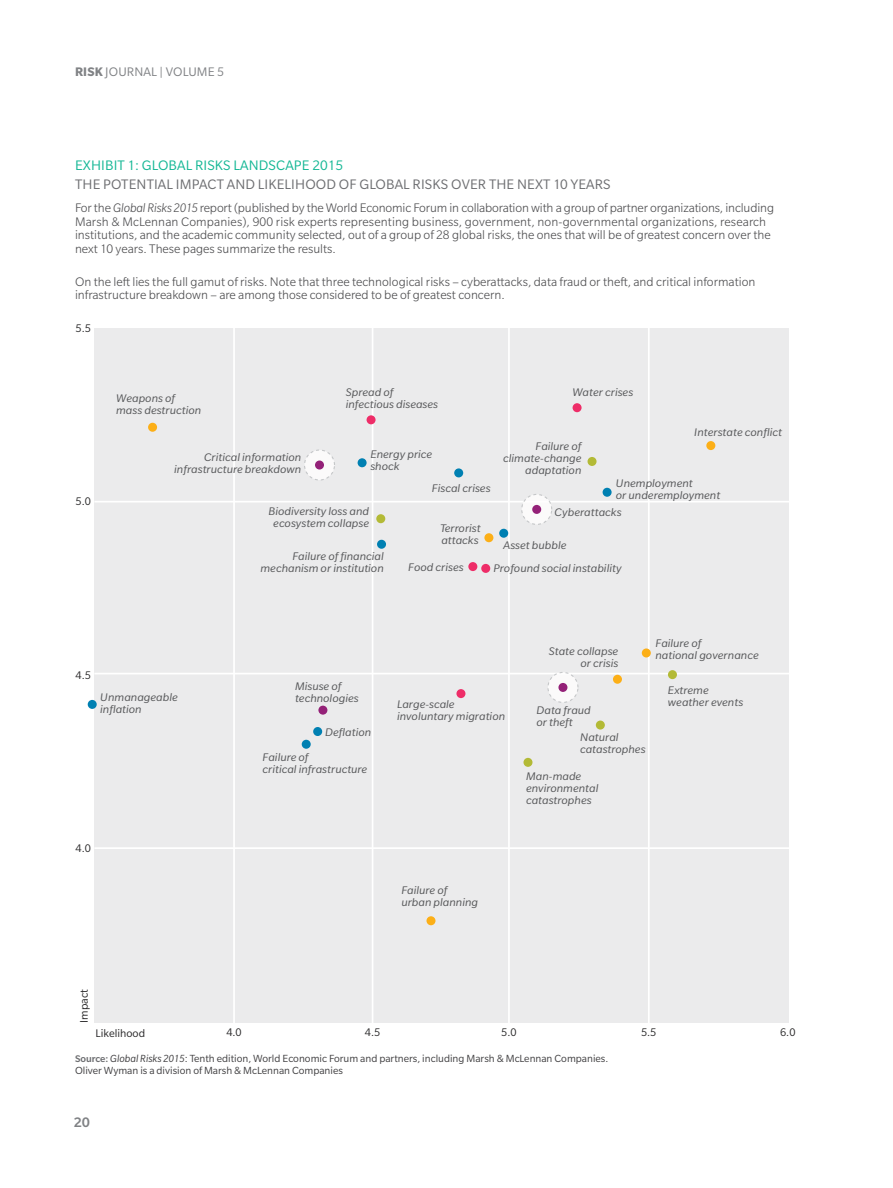
<style>
.page{position:relative;width:893px;height:1188px;background:#fff}
.page>*{position:absolute;margin:0;border:0;box-sizing:border-box;transform-origin:0 0}
.t1{font:15px "Slate Pro";letter-spacing:.01em;color:#6d6e71}
.t2{font:15px "Slate Pro";letter-spacing:.01em;color:#14b795}
.t3{font:500 15px "Slate Pro";color:#808285}
.t4{font:300 13.5px/13.5px "Slate Pro";color:#4d4d4f}
.t5{font:13.5px "Slate Pro";letter-spacing:.01em;color:#808285}
.t6{font:italic 12px/12px "Slate Pro";color:#58595b;scale:1.1 1}
.t7{font:12px "Slate Pro";color:#292829}
.t8{font:11.25px/12px "Slate Pro";color:#414042}
.s1{font-weight:700}
.s2{font-style:italic}
.s3{font-weight:500;font-size:10.5px;color:#6d6e71}
</style>
<div class="page">
<div style="left:94px;top:328px;width:695px;height:695px;background:#ebebec"></div>
<hr style="left:648px;top:328px;width:2px;height:696px;background:#fff">
<hr style="left:94px;top:673px;width:697px;height:1px;background:#fff">
<hr style="left:94px;top:501px;width:697px;height:2px;background:#fff">
<hr style="left:508px;top:328px;width:2px;height:696px;background:#fff">
<hr style="left:94px;top:847px;width:697px;height:2px;background:#fff">
<hr style="left:233px;top:328px;width:2px;height:696px;background:#fff">
<hr style="left:372px;top:328px;width:1px;height:696px;background:#fff">
<div style="left:377px;top:540px;width:9px;height:9px;background:#0080b2;border-radius:50%"></div>
<div style="left:88px;top:700px;width:9px;height:9px;background:#0080b2;border-radius:50%"></div>
<div style="left:499px;top:529px;width:9px;height:9px;background:#0080b2;border-radius:50%"></div>
<div style="left:313px;top:727px;width:9px;height:9px;background:#0080b2;border-radius:50%"></div>
<div style="left:302px;top:740px;width:9px;height:9px;background:#0080b2;border-radius:50%"></div>
<div style="left:603px;top:488px;width:9px;height:9px;background:#0080b2;border-radius:50%"></div>
<div style="left:454px;top:468px;width:9px;height:9px;background:#0080b2;border-radius:50%"></div>
<div style="left:358px;top:458px;width:9px;height:9px;background:#0080b2;border-radius:50%"></div>
<div style="left:587px;top:457px;width:9px;height:9px;background:#b3ba36;border-radius:50%"></div>
<div style="left:376px;top:514px;width:9px;height:9px;background:#b3ba36;border-radius:50%"></div>
<div style="left:523px;top:758px;width:9px;height:9px;background:#b3ba36;border-radius:50%"></div>
<div style="left:596px;top:721px;width:9px;height:9px;background:#b3ba36;border-radius:50%"></div>
<div style="left:668px;top:670px;width:9px;height:9px;background:#b3ba36;border-radius:50%"></div>
<div style="left:484px;top:533px;width:9px;height:9px;background:#fcaf17;border-radius:50%"></div>
<div style="left:613px;top:675px;width:9px;height:9px;background:#fcaf17;border-radius:50%"></div>
<div style="left:426px;top:916px;width:9px;height:9px;background:#fcaf17;border-radius:50%"></div>
<div style="left:642px;top:648px;width:9px;height:9px;background:#fcaf17;border-radius:50%"></div>
<div style="left:706px;top:441px;width:9px;height:9px;background:#fcaf17;border-radius:50%"></div>
<div style="left:148px;top:423px;width:9px;height:9px;background:#fcaf17;border-radius:50%"></div>
<div style="left:456px;top:689px;width:9px;height:9px;background:#ee2d68;border-radius:50%"></div>
<div style="left:468px;top:562px;width:9px;height:9px;background:#ee2d68;border-radius:50%"></div>
<div style="left:481px;top:564px;width:9px;height:9px;background:#ee2d68;border-radius:50%"></div>
<div style="left:573px;top:403px;width:9px;height:9px;background:#ee2d68;border-radius:50%"></div>
<div style="left:367px;top:415px;width:9px;height:9px;background:#ee2d68;border-radius:50%"></div>
<div style="left:522px;top:494px;width:30px;height:30px;background:#fffefe;border-radius:50%"></div>
<div style="left:521px;top:494px;width:31px;height:31px;border:1px dashed #bcbec0;border-radius:50%"></div>
<div style="left:548px;top:672px;width:30px;height:30px;background:#fffefe;border-radius:50%"></div>
<div style="left:547px;top:672px;width:31px;height:31px;border:1px dashed #bcbec0;border-radius:50%"></div>
<div style="left:304px;top:450px;width:30px;height:30px;background:#fffefe;border-radius:50%"></div>
<div style="left:304px;top:449px;width:31px;height:32px;border:1px dashed #bcbec0;border-radius:50%"></div>
<div style="left:532px;top:505px;width:9px;height:9px;background:#942178;border-radius:50%"></div>
<div style="left:558px;top:683px;width:9px;height:9px;background:#942178;border-radius:50%"></div>
<div style="left:318px;top:706px;width:9px;height:9px;background:#942178;border-radius:50%"></div>
<div style="left:315px;top:461px;width:9px;height:9px;background:#942178;border-radius:50%"></div>
<p class="t5" style="left:75px;top:65px;width:150px"><span class="s1">RISK</span> JOURNAL | VOLUME 5</p>
<p class="t2" style="left:75px;top:157px;width:24px">Exhibit</p>
<p class="t2" style="left:128px;top:157px;width:217px">1: GLOBAL RISKS LANDSCAPE 2015</p>
<p class="t1" style="left:75px;top:176px;width:537px">THE POTENTIAL IMPACT AND LIKELIHOOD OF GLOBAL RISKS OVER THE NEXT 10 YEARS</p>
<p class="t4" style="left:75px;top:201px;width:701px">For the <span class="s2">Global Risks 2015</span> report (published by the World Economic Forum in collaboration with a group of partner organizations, including Marsh &amp; McLennan Companies), 900 risk experts representing business, government, non-governmental organizations, research institutions, and the academic community selected, out of a group of 28 global risks, the ones that will be of greatest concern over the next 10 years. These pages summarize the results.</p>
<p class="t4" style="left:75px;top:275px;width:682px">On the left lies the full gamut of risks. Note that three technological risks – cyberattacks, data fraud or theft, and critical information infrastructure breakdown – are among those considered to be of greatest concern.</p>
<p class="t7" style="left:76px;top:322px;width:17px">5.5</p>
<p class="t7" style="left:76px;top:495px;width:17px">5.0</p>
<p class="t6" style="left:116px;top:392px;width:79px">Weapons of mass destruction</p>
<p class="t6" style="left:174px;top:451px;width:117px;text-align:right">Critical information infrastructure breakdown</p>
<p class="t6" style="left:346px;top:386px;width:45px">Spread of</p>
<p class="t6" style="left:573px;top:387px;width:57px">Water crises</p>
<p class="t6" style="left:346px;top:398px;width:86px">infectious diseases</p>
<p class="t6" style="left:370px;top:448px;width:58px">Energy price shock</p>
<p class="t6" style="left:503px;top:440px;width:73px;text-align:right">Failure of climate-change adaptation</p>
<p class="t6" style="left:694px;top:426px;width:81px">Interstate conflict</p>
<p class="t6" style="left:432px;top:482px;width:55px">Fiscal crises</p>
<p class="t6" style="left:616px;top:478px;width:96px">Unemployment<br>or underemployment</p>
<p class="t6" style="left:269px;top:505px;width:93px;text-align:center">Biodiversity loss and ecosystem collapse</p>
<p class="t6" style="left:261px;top:551px;width:114px;text-align:right">Failure of financial mechanism or institution</p>
<p class="t6" style="left:440px;top:522px;width:38px">Terrorist attacks</p>
<p class="t6" style="left:408px;top:561px;width:52px">Food crises</p>
<p class="t6" style="left:555px;top:506px;width:62px">Cyberattacks</p>
<p class="t6" style="left:503px;top:539px;width:59px">Asset bubble</p>
<p class="t6" style="left:493px;top:562px;width:118px">Profound social instability</p>
<p class="t7" style="left:76px;top:669px;width:17px">4.5</p>
<p class="t6" style="left:100px;top:691px;width:72px">Unmanageable inflation</p>
<p class="t7" style="left:76px;top:842px;width:17px">4.0</p>
<p class="t6" style="left:295px;top:680px;width:59px">Misuse of technologies</p>
<p class="t6" style="left:325px;top:726px;width:43px">Deflation</p>
<p class="t6" style="left:263px;top:752px;width:97px">Failure of<br>critical infrastructure</p>
<p class="t6" style="left:397px;top:698px;width:100px">Large-scale involuntary migration</p>
<p class="t6" style="left:549px;top:645px;width:65px;text-align:right">State collapse or crisis</p>
<p class="t6" style="left:536px;top:704px;width:51px">Data fraud or theft</p>
<p class="t6" style="left:580px;top:731px;width:61px">Natural catastrophes</p>
<p class="t6" style="left:526px;top:771px;width:67px">Man-made environmental catastrophes</p>
<p class="t6" style="left:655px;top:638px;width:95px">Failure of<br>national governance</p>
<p class="t6" style="left:668px;top:684px;width:70px">Extreme weather events</p>
<p class="t6" style="left:401px;top:884px;width:71px">Failure of urban planning</p>
<p class="t7" style="left:78px;top:1023px;width:35px;rotate:-90deg">Impact</p>
<p class="t7" style="left:96px;top:1027px;width:51px">Likelihood</p>
<p class="t7" style="left:226px;top:1026px;width:17px">4.0</p>
<p class="t7" style="left:365px;top:1026px;width:17px">4.5</p>
<p class="t7" style="left:501px;top:1026px;width:17px">5.0</p>
<p class="t7" style="left:641px;top:1026px;width:17px">5.5</p>
<p class="t8" style="left:75px;top:1053px;width:535px"><span class="s3">Source:</span> <span class="s2">Global Risks 2015</span>: Tenth edition, World Economic Forum and partners, including Marsh &amp; McLennan Companies.<br>Oliver Wyman is a division of Marsh &amp; McLennan Companies</p>
<p class="t3" style="left:74px;top:1114px;width:18px">20</p>
<p class="t7" style="left:780px;top:1026px;width:17px">6.0</p>
</div>
